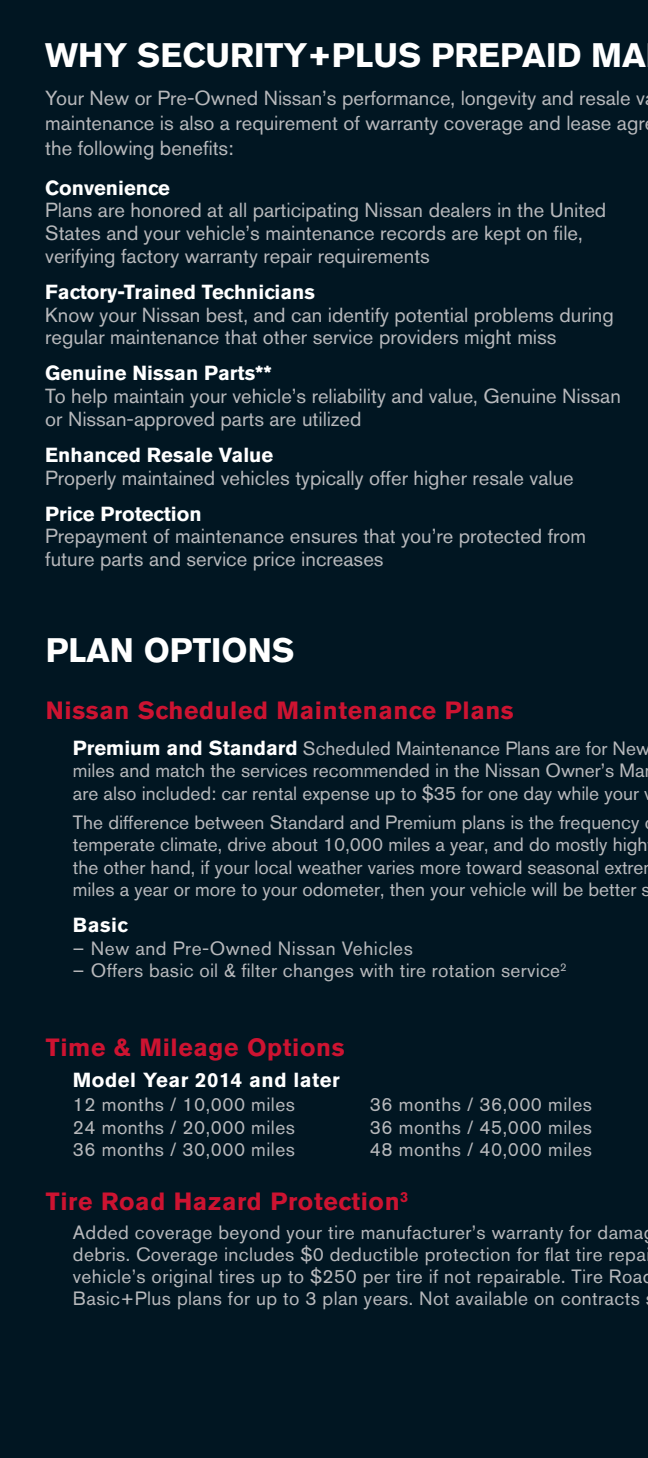
<style>
.page{position:relative;width:648px;height:1458px;background:#011622}
.page>*{position:absolute;margin:0;border:0;box-sizing:border-box;transform-origin:0 0}
.t1{font:700 33.75px "Nissan AG";color:#fff}
.t2{font:700 24.75px "Nissan AG";letter-spacing:.025em;color:#cd1331}
.t3{font:20.25px/22.7px "Nissan AG";color:#b8b9bc}
.t4{font:700 20.25px "Nissan AG";letter-spacing:.025em;color:#fff}
.t5{font:19.12px/22.5px "Nissan AG";letter-spacing:.015em;color:#b8b9bc}
.s1{font-weight:700;color:#fff}
.s2{font-weight:700;font-size:20.25px;color:#fff}
</style>
<div class="page">
<p class="t1" style="left:45px;top:36px;width:602px">WHY SECURITY+PLUS PREPAID MA</p>
<p class="t3" style="left:45px;top:86px;width:601px;line-height:24.8px;text-align:justify">Your New or Pre-Owned Nissan’s performance, longevity and resale v maintenance is also a requirement of warranty coverage and lease agr the following benefits:</p>
<p class="t3" style="left:45px;top:176px;width:563px"><span class="s1">Convenience<br></span>Plans are honored at all participating Nissan dealers in the United States and your vehicle’s maintenance records are kept on file, verifying factory warranty repair requirements</p>
<p class="t3" style="left:45px;top:280px;width:570px"><span class="s1">Factory-Trained Technicians<br></span>Know your Nissan best, and can identify potential problems during regular maintenance that other service providers might miss</p>
<p class="t3" style="left:45px;top:362px;width:577px"><span class="s1">Genuine Nissan Parts**<br></span>To help maintain your vehicle’s reliability and value, Genuine Nissan or Nissan-approved parts are utilized</p>
<p class="t3" style="left:45px;top:443px;width:530px"><span class="s1">Enhanced Resale Value<br></span>Properly maintained vehicles typically offer higher resale value</p>
<p class="t3" style="left:45px;top:502px;width:542px"><span class="s1">Price Protection<br></span>Prepayment of maintenance ensures that you’re protected from future parts and service price increases</p>
<p class="t1" style="left:46px;top:631px;width:250px">PLAN OPTIONS</p>
<p class="t2" style="left:46px;top:696px;width:469px">Nissan Scheduled Maintenance Plans</p>
<p class="t5" style="left:73px;top:737px;width:579px"><span class="s2">Premium and Standard</span> Scheduled Maintenance Plans are for New miles and match the services recommended in the Nissan Owner’s Ma are also included: car rental expense up to $35 for one day while your</p>
<p class="t5" style="left:73px;top:811px;width:579px">The difference between Standard and Premium plans is the frequency temperate climate, drive about 10,000 miles a year, and do mostly high the other hand, if your local weather varies more toward seasonal extre miles a year or more to your odometer, then your vehicle will be better s</p>
<p class="t4" style="left:73px;top:914px;width:56px">Basic</p>
<p class="t5" style="left:73px;top:937px;width:341px">– New and Pre-Owned Nissan Vehicles</p>
<p class="t5" style="left:73px;top:959px;width:495px">– Offers basic oil &amp; filter changes with tire rotation service<sup>2</sup></p>
<p class="t2" style="left:46px;top:1033px;width:300px">Time &amp; Mileage Options</p>
<p class="t4" style="left:73px;top:1069px;width:268px">Model Year 2014 and later</p>
<p class="t5" style="left:73px;top:1093px;width:224px;text-align:justify">12 months / 10,000 miles 24 months / 20,000 miles 36 months / 30,000 miles</p>
<p class="t5" style="left:370px;top:1093px;width:224px;text-align:justify">36 months / 36,000 miles 36 months / 45,000 miles 48 months / 40,000 miles</p>
<p class="t2" style="left:46px;top:1187px;width:364px">Tire Road Hazard Protection<sup>3</sup></p>
<p class="t5" style="left:73px;top:1221px;width:582px">Added coverage beyond your tire manufacturer’s warranty for dama debris. Coverage includes $0 deductible protection for flat tire repa vehicle’s original tires up to $250 per tire if not repairable. Tire Road Basic+Plus plans for up to 3 plan years. Not available on contracts</p>
</div>
